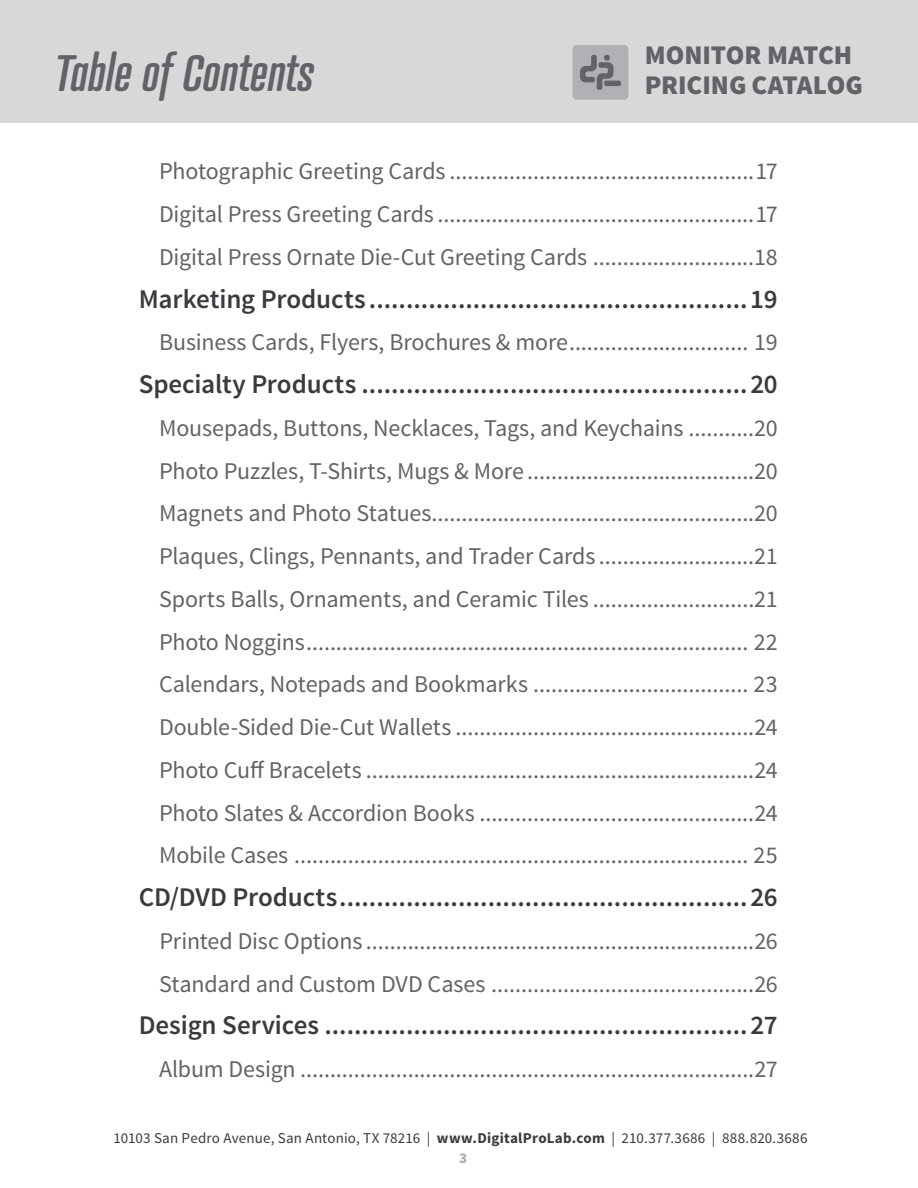
<style>
.page{position:relative;width:918px;height:1188px;background:#fff}
.page>*{position:absolute;margin:0;border:0;box-sizing:border-box;transform-origin:0 0}
.t1{font:italic 500 49.5px "Atrament Std";letter-spacing:-.01em;color:#626368}
.t2{font:600 27px "Source Sans Pro";letter-spacing:-.005em;color:#3a3b40}
.t3{font:900 27px/29.2px "Source Sans Pro";color:#626368}
.t4{font:24px/42.8px "Source Sans Pro";letter-spacing:-.005em;color:#626368;text-align:justify}
.t5{font:15px "Source Sans Pro";letter-spacing:.01em;color:#3a3b40}
.t6{font:900 15px "Source Sans Pro";color:#b0b1b4}
.s1{font-weight:700}
</style>
<div class="page">
<div style="left:0;top:0;width:918px;height:123px;background:#d8d8d8"></div>
<div style="left:573px;top:45px;width:55px;height:55px;background:#b0b1b4;border-radius:4px"></div>
<div style="left:604px;top:81px;width:17px;height:5px;background:#626368;border-radius:2px"></div>
<svg style="left:580px;top:55px;width:33px;height:35px"></svg>
<h1 class="t1" style="left:54px;top:41px;width:262px">Table of Contents</h1>
<p class="t3" style="left:645px;top:42px;width:220px">MONITOR MATCH<br>PRICING CATALOG</p>
<p class="t4" style="left:159px;top:150px;width:620px">Photographic Greeting Cards ...................................................17<br>Digital Press Greeting Cards .....................................................17<br>Digital Press Ornate Die-Cut Greeting Cards ...........................18</p>
<p class="t2" style="left:139px;top:282px;width:640px">Marketing Products ...................................................19</p>
<p class="t4" style="left:159px;top:321px;width:620px">Business Cards, Flyers, Brochures &amp; more.............................. 19</p>
<p class="t2" style="left:139px;top:367px;width:641px">Specialty Products ....................................................20</p>
<p class="t4" style="left:159px;top:407px;width:620px">Mousepads, Buttons, Necklaces, Tags, and Keychains ...........20<br>Photo Puzzles, T-Shirts, Mugs &amp; More ......................................20<br>Magnets and Photo Statues......................................................20<br>Plaques, Clings, Pennants, and Trader Cards ..........................21<br>Sports Balls, Ornaments, and Ceramic Tiles ...........................21<br>Photo Noggins.......................................................................... 22<br>Calendars, Notepads and Bookmarks .................................... 23<br>Double-Sided Die-Cut Wallets ..................................................24<br>Photo Cuff Bracelets .................................................................24<br>Photo Slates &amp; Accordion Books ..............................................24<br>Mobile Cases ............................................................................ 25</p>
<p class="t2" style="left:139px;top:880px;width:640px">CD/DVD Products.......................................................26</p>
<p class="t4" style="left:159px;top:920px;width:620px">Printed Disc Options .................................................................26<br>Standard and Custom DVD Cases ............................................26</p>
<p class="t2" style="left:139px;top:1008px;width:641px">Design Services .........................................................27</p>
<p class="t4" style="left:159px;top:1048px;width:620px">Album Design ............................................................................27</p>
<p class="t5" style="left:114px;top:1129px;width:695px">10103 San Pedro Avenue, San Antonio, TX 78216 | <span class="s1">www.DigitalProLab.com</span> | 210.377.3686 | 888.820.3686</p>
<p class="t6" style="left:459px;top:1148px;width:10px">3</p>
</div>
